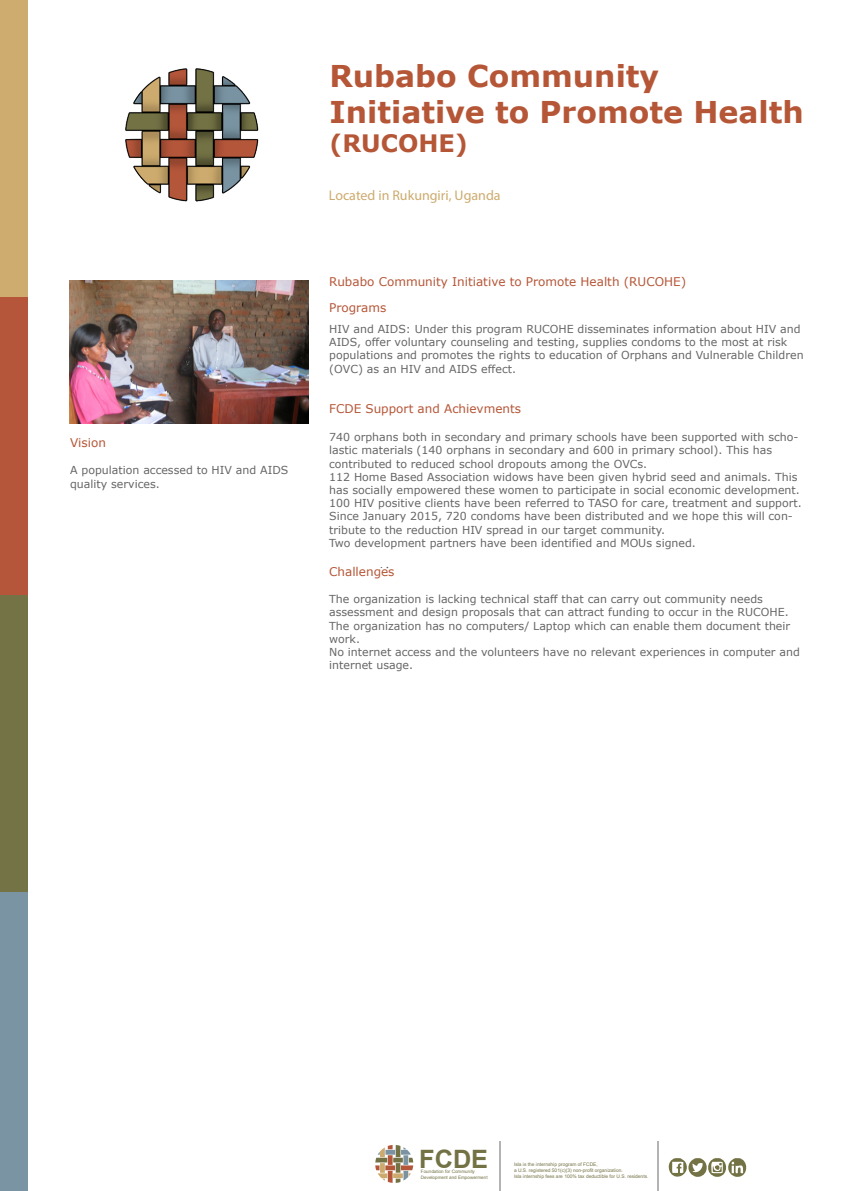
<style>
.page{position:relative;width:842px;height:1191px;background:#fff}
.page>*{position:absolute;margin:0;border:0;box-sizing:border-box;transform-origin:0 0}
.t1{font:700 30px/36px "Verdana";color:#b55637}
.t2{font:700 25.3px "Arial";color:#737245}
.t3{font:700 24px "Verdana";color:#b55637}
.t4{font:14px "Myriad Pro";color:#cdab6e}
.t5{font:12px/26px "Verdana";color:#b55637}
.t6{font:11px/13.2px "Verdana";color:#666}
.t7{font:4.9px/5.8px "Arial";color:#737245}
.t8{font:4.6px/5.5px "Arial";color:#737245}
</style>
<div class="page">
<svg style="left:668px;top:1158px;width:79px;height:19px"></svg>
<hr style="left:658px;top:1141px;width:1px;height:50px;background:#b3b3b3">
<hr style="left:499px;top:1141px;width:1px;height:50px;background:#b3b3b3">
<svg style="left:375px;top:1145px;width:38px;height:37px"></svg>
<div style="left:0;top:0;width:28px;height:298px;background:#ceac6f"></div>
<div style="left:0;top:297px;width:28px;height:298px;background:#b5563a"></div>
<div style="left:0;top:595px;width:28px;height:298px;background:#737346"></div>
<div style="left:0;top:892px;width:28px;height:299px;background:#7a94a3"></div>
<img style="left:125px;top:68px;width:134px;height:134px">
<img style="left:69px;top:281px;width:240px;height:143px">
<p class="t5" style="left:70px;top:429px;width:37px">Vision</p>
<p class="t6" style="left:70px;top:464px;width:220px">A population accessed to HIV and AIDS quality services.</p>
<h1 class="t1" style="left:329px;top:57px;width:476px">Rubabo Community<br>Initiative to Promote Health</h1>
<h3 class="t3" style="left:329px;top:126px;width:140px">(RUCOHE)</h3>
<p class="t4" style="left:329px;top:186px;width:173px">Located in Rukungiri, Uganda</p>
<p class="t5" style="left:329px;top:268px;width:359px">Rubabo Community Initiative to Promote Health (RUCOHE)<br>Programs</p>
<p class="t6" style="left:329px;top:322px;width:476px">HIV and AIDS: Under this program RUCOHE disseminates information about HIV and AIDS, offer voluntary counseling and testing, supplies condoms to the most at risk populations and promotes the rights to education of Orphans and Vulnerable Children (OVC) as an HIV and AIDS effect.</p>
<p class="t5" style="left:329px;top:396px;width:193px">FCDE Support and Achievments</p>
<p class="t6" style="left:329px;top:430px;width:474px">740 orphans both in secondary and primary schools have been supported with scho&shy;lastic materials (140 orphans in secondary and 600 in primary school). This has contributed to reduced school dropouts among the OVCs.<br>112 Home Based Association widows have been given hybrid seed and animals. This has socially empowered these women to participate in social economic development.<br>100 HIV positive clients have been referred to TASO for care, treatment and support.<br>Since January 2015, 720 condoms have been distributed and we hope this will con&shy;tribute to the reduction HIV spread in our target community.<br>Two development partners have been identified and MOUs signed.</p>
<p class="t5" style="left:329px;top:558px;width:67px">Challenges</p>
<p class="t6" style="left:329px;top:592px;width:472px">The organization is lacking technical staff that can carry out community needs assessment and design proposals that can attract funding to occur in the RUCOHE.<br>The organization has no computers/ Laptop which can enable them document their work.<br>No internet access and the volunteers have no relevant experiences in computer and internet usage.</p>
<h2 class="t2" style="left:419px;top:1140px;width:70px">FCDE</h2>
<p class="t8" style="left:421px;top:1168px;width:68px">Foundation for Community<br>Development and Empowerment</p>
<p class="t7" style="left:514px;top:1161px;width:136px">Isla is the internship program of FCDE,<br>a U.S. registered 501(c)(3) non-profit organization.<br>Isla internship fees are 100% tax deductible for U.S. residents.</p>
</div>
